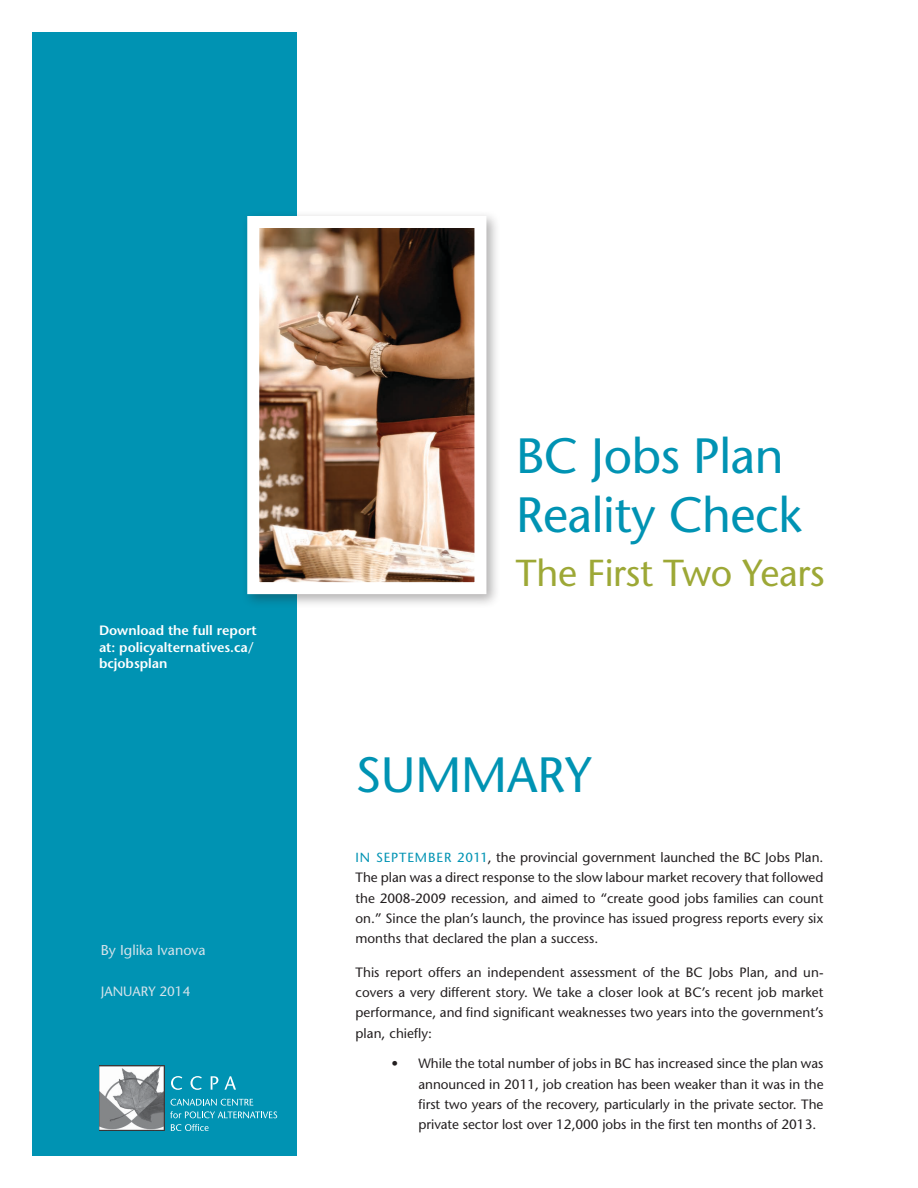
<style>
.page{position:relative;width:918px;height:1188px;background:#fff}
.page>*{position:absolute;margin:0;border:0;box-sizing:border-box;transform-origin:0 0}
.head_1{font:500 49.5px/59.4px "Stone Sans Std";letter-spacing:-.01em;color:#0093b3}
.head_1-2{font:500 37.5px "Stone Sans Std";letter-spacing:-.01em;color:#9da836}
.cover_text_new{font:500 14.25px "Stone Sans Std";color:#d3e2ea}
.body_text{font:500 13.5px/20.2px "Stone Sans Std";color:#231f20;text-align:justify}
.cover_text_new-2{font:600 13.5px/16.2px "Stone Sans Std";color:#fff}
.cover_text_new-3{font:500 13.5px "Stone Sans Std";color:#d3e2ea}
.s1{font-size:13.2px;color:#0093b3}
</style>
<div class="page">
<div style="left:32px;top:32px;width:265px;height:1124px;background:#0093b3"></div>
<svg style="left:171px;top:1076px;width:11px;height:14px"></svg>
<svg style="left:190px;top:1076px;width:12px;height:14px"></svg>
<svg style="left:211px;top:1076px;width:7px;height:14px"></svg>
<svg style="left:224px;top:1076px;width:12px;height:14px"></svg>
<svg style="left:170px;top:1099px;width:107px;height:19px"></svg>
<svg style="left:171px;top:1124px;width:38px;height:7px"></svg>
<img style="left:99px;top:1066px;width:65px;height:65px">
<div style="left:242px;top:210px;width:259px;height:399px;background:#231f20;opacity:.35"></div>
<img style="left:260px;top:229px;width:213px;height:352px">
<div style="left:247px;top:216px;width:239px;height:378px;border:12px solid #fff"></div>
<p class="cover_text_new-2" style="left:99px;top:623px;width:159px">Download the full report at: policyalternatives.ca/ bcjobsplan</p>
<p class="cover_text_new" style="left:101px;top:942px;width:106px">By Iglika Ivanova</p>
<p class="cover_text_new-3" style="left:101px;top:984px;width:91px">JANUARY 2014</p>
<p class="head_1" style="left:516px;top:426px;width:288px">BC Jobs Plan<br>Reality Check</p>
<p class="head_1-2" style="left:516px;top:551px;width:310px">The First Two Years</p>
<p class="head_1" style="left:356px;top:746px;width:238px">SUMMARY</p>
<p class="body_text" style="left:356px;top:847px;width:470px"><span class="s1">IN SEPTEMBER 2011</span>, the provincial government launched the BC Jobs Plan.<br>The plan was a direct response to the slow labour market recovery that followed the 2008-2009 recession, and aimed to “create good jobs families can count on.” Since the plan’s launch, the province has issued progress reports every six months that declared the plan a success.</p>
<p class="body_text" style="left:356px;top:962px;width:470px">This report offers an independent assessment of the BC Jobs Plan, and un&shy;covers a very different story. We take a closer look at BC’s recent job market performance, and find significant weaknesses two years into the government’s plan, chiefly:</p>
<p class="body_text" style="left:418px;top:1054px;width:407px;text-indent:-27px">• While the total number of jobs in BC has increased since the plan was announced in 2011, job creation has been weaker than it was in the first two years of the recovery, particularly in the private sector. The private sector lost over 12,000 jobs in the first ten months of 2013.</p>
</div>
